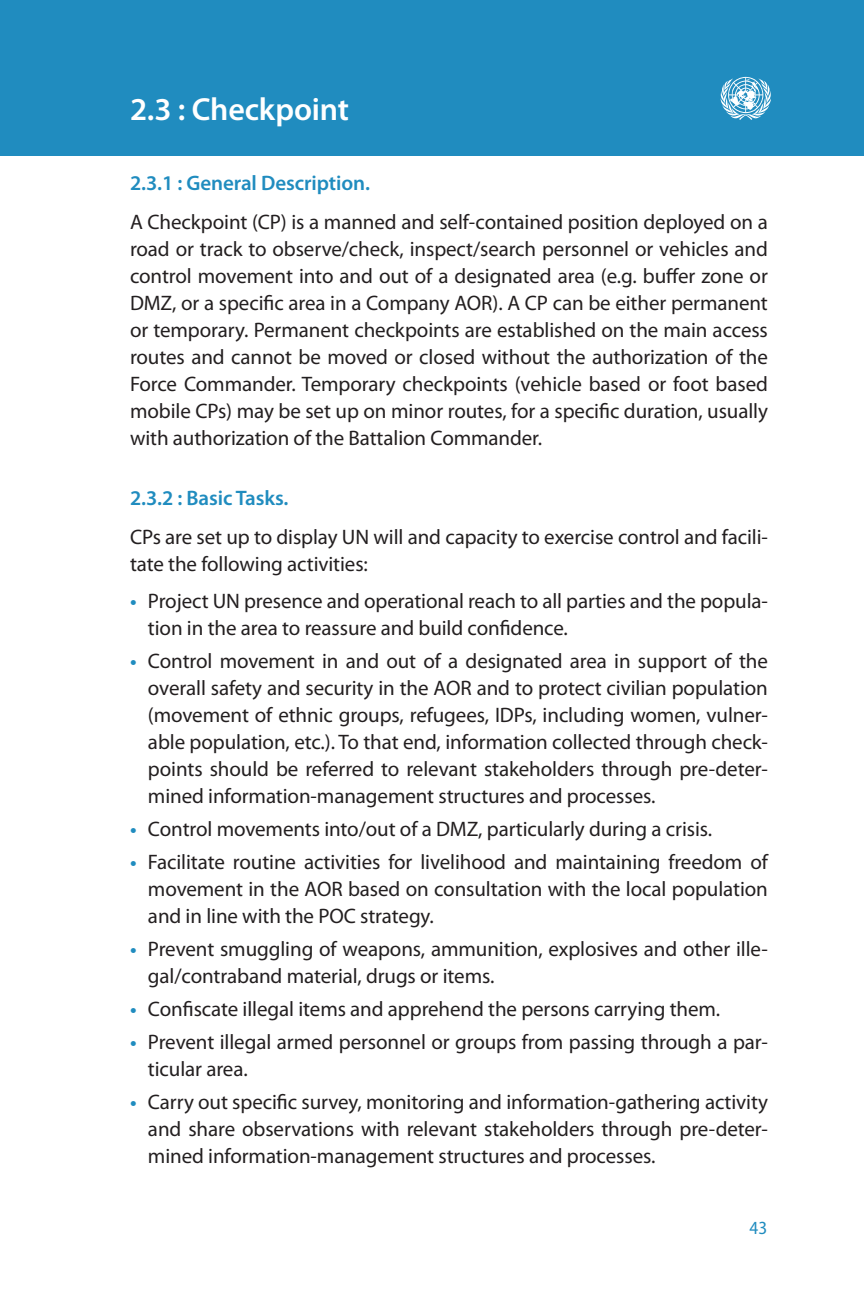
<style>
.page{position:relative;width:864px;height:1296px;background:#fff}
.page>*{position:absolute;margin:0;border:0;box-sizing:border-box;transform-origin:0 0}
.t1{font:60px "UN Logo";color:#fff}
.t2{font:600 32px "Myriad Pro";letter-spacing:-.005em;color:#fff}
.t3{font:21px/27px "Myriad Pro";letter-spacing:-.005em;color:#231f20;text-align:justify}
.t4{font:600 21px "Myriad Pro";letter-spacing:-.005em;color:#208cbf}
.t5{font:semi-condensed 18.6px "Myriad Pro";color:#208cbf}
.s1{font-weight:600;color:#208cbf}
</style>
<div class="page">
<div style="left:0;top:0;width:864px;height:156px;background:#208cbf"></div>
<h2 class="t2" style="left:130px;top:89px;width:221px">2.3 : Checkpoint</h2>
<h1 class="t1" style="left:718px;top:63px;width:58px">asdf</h1>
<p class="t4" style="left:130px;top:170px;width:242px">2.3.1 : General Description.</p>
<p class="t3" style="left:130px;top:208px;width:640px">A Checkpoint (CP) is a manned and self-contained position deployed on a road or track to observe/check, inspect/search personnel or vehicles and control movement into and out of a designated area (e.g. buffer zone or DMZ, or a specific area in a Company AOR). A CP can be either permanent or temporary. Permanent checkpoints are established on the main access routes and cannot be moved or closed without the authorization of the Force Commander. Temporary checkpoints (vehicle based or foot based mobile CPs) may be set up on minor routes, for a specific duration, usually with authorization of the Battalion Commander.</p>
<p class="t4" style="left:130px;top:485px;width:160px">2.3.2 : Basic Tasks.</p>
<p class="t3" style="left:130px;top:523px;width:640px">CPs are set up to display UN will and capacity to exercise control and facili&shy;tate the following activities:</p>
<p class="t3" style="left:148px;top:587px;width:622px;text-indent:-18px"><span class="s1">•</span> Project UN presence and operational reach to all parties and the popula&shy;tion in the area to reassure and build confidence.</p>
<p class="t3" style="left:148px;top:647px;width:622px;text-indent:-18px"><span class="s1">•</span> Control movement in and out of a designated area in support of the overall safety and security in the AOR and to protect civilian population (movement of ethnic groups, refugees, IDPs, including women, vulner&shy;able population, etc.). To that end, information collected through check&shy;points should be referred to relevant stakeholders through pre-deter&shy;mined information-management structures and processes.</p>
<p class="t3" style="left:130px;top:815px;width:584px"><span class="s1">•</span> Control movements into/out of a DMZ, particularly during a crisis.</p>
<p class="t3" style="left:148px;top:848px;width:621px;text-indent:-18px"><span class="s1">•</span> Facilitate routine activities for livelihood and maintaining freedom of movement in the AOR based on consultation with the local population and in line with the POC strategy.</p>
<p class="t3" style="left:148px;top:935px;width:622px;text-indent:-18px"><span class="s1">•</span> Prevent smuggling of weapons, ammunition, explosives and other ille&shy;gal/contraband material, drugs or items.</p>
<p class="t3" style="left:130px;top:995px;width:592px"><span class="s1">•</span> Confiscate illegal items and apprehend the persons carrying them.</p>
<p class="t3" style="left:148px;top:1028px;width:622px;text-indent:-18px"><span class="s1">•</span> Prevent illegal armed personnel or groups from passing through a par&shy;ticular area.</p>
<p class="t3" style="left:148px;top:1088px;width:622px;text-indent:-18px"><span class="s1">•</span> Carry out specific survey, monitoring and information-gathering activity and share observations with relevant stakeholders through pre-deter&shy;mined information-management structures and processes.</p>
<p class="t5" style="left:750px;top:1217px;width:19px">43</p>
</div>
